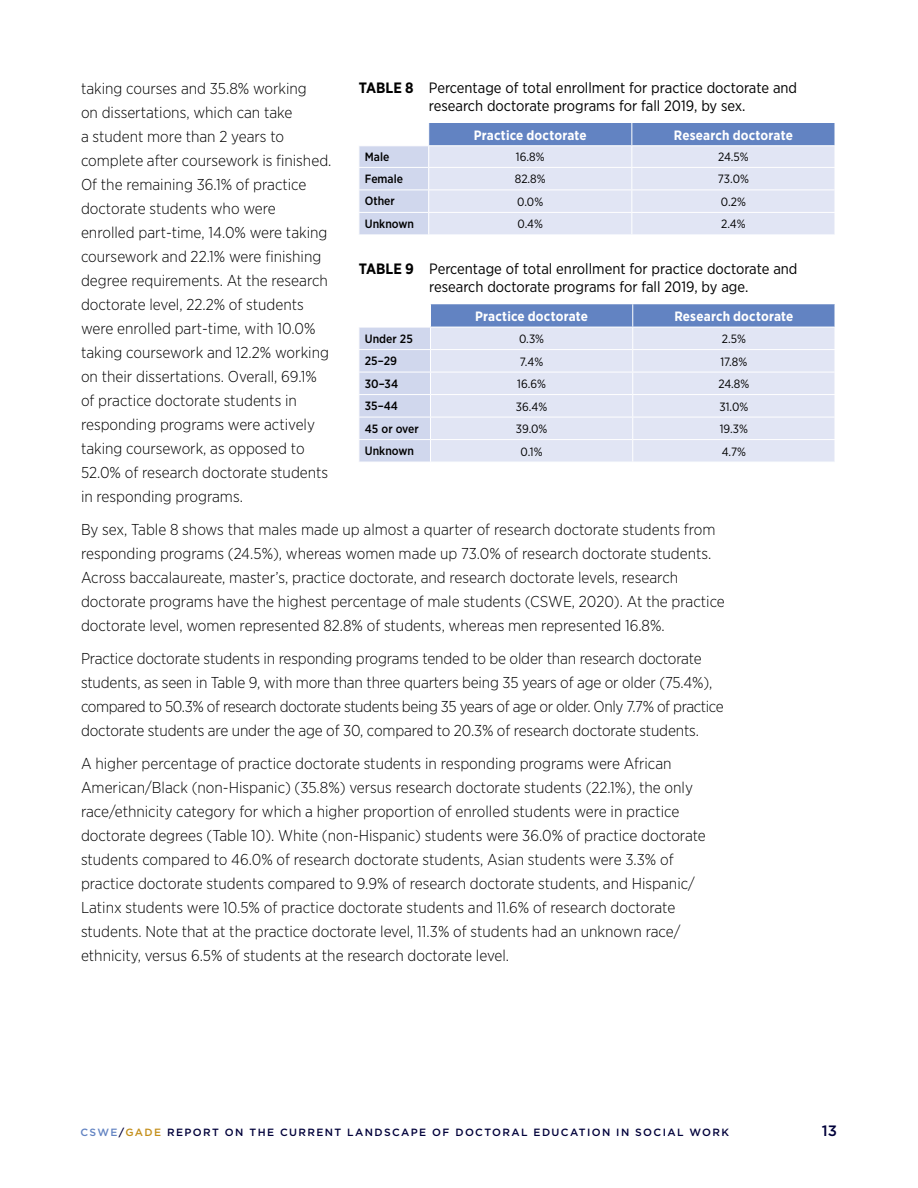
<style>
.page{position:relative;width:918px;height:1188px;background:#fff}
.page>*{position:absolute;margin:0;border:0;box-sizing:border-box;transform-origin:0 0}
.BODY_TEXT__6{font:300 15.75px/24px "Gotham Narrow";color:#000}
.TABLE_Title{font:15px/18px "Gotham Narrow";color:#000}
.t1{font:500 15px "Gotham";color:#00013a}
.TABLE_ColHeader_cent{font:700 13.5px "Gotham Narrow";letter-spacing:.01em;color:#fff}
.TABLE_body_1_centere{font:12px "Gotham Narrow";color:#000}
.TABLE_RowHeader{font:500 12px "Gotham Narrow";color:#000}
.t2{font:500 10.5px "Gotham";letter-spacing:.13em;color:#00013a}
.s1{font-weight:700}
.s2{color:#6283c2}
.s3{color:#c48f1b}
</style>
<div class="page">
<svg style="left:359px;top:123px;width:476px;height:112px;background:#cbd4eb"></svg>
<hr style="left:429px;top:145px;width:203px;height:1px;background:#fff">
<hr style="left:632px;top:145px;width:203px;height:1px;background:#fff">
<svg style="left:359px;top:304px;width:476px;height:158px;background:#d1d9ed"></svg>
<hr style="left:358px;top:327px;width:72px;height:1px;background:#fff">
<p class="TABLE_Title" style="left:429px;top:78px;width:370px;text-indent:-70px"><span class="s1">TABLE 8</span> Percentage of total enrollment for practice doctorate and research doctorate programs for fall 2019, by sex.</p>
<p class="TABLE_ColHeader_cent" style="left:474px;top:126px;width:114px">Practice doctorate</p>
<p class="TABLE_ColHeader_cent" style="left:674px;top:126px;width:121px">Research doctorate</p>
<p class="TABLE_RowHeader" style="left:365px;top:150px;width:26px">Male</p>
<p class="TABLE_body_1_centere" style="left:516px;top:150px;width:30px">16.8%</p>
<p class="TABLE_body_1_centere" style="left:718px;top:150px;width:32px">24.5%</p>
<p class="TABLE_RowHeader" style="left:365px;top:171px;width:40px">Female</p>
<p class="TABLE_body_1_centere" style="left:515px;top:172px;width:32px">82.8%</p>
<p class="TABLE_body_1_centere" style="left:718px;top:172px;width:32px">73.0%</p>
<p class="TABLE_RowHeader" style="left:365px;top:194px;width:32px">Other</p>
<p class="TABLE_body_1_centere" style="left:517px;top:194px;width:27px">0.0%</p>
<p class="TABLE_body_1_centere" style="left:721px;top:194px;width:26px">0.2%</p>
<p class="TABLE_RowHeader" style="left:365px;top:216px;width:51px">Unknown</p>
<p class="TABLE_body_1_centere" style="left:518px;top:217px;width:27px">0.4%</p>
<p class="TABLE_body_1_centere" style="left:721px;top:217px;width:26px">2.4%</p>
<p class="TABLE_Title" style="left:429px;top:260px;width:370px;text-indent:-70px"><span class="s1">TABLE 9</span> Percentage of total enrollment for practice doctorate and research doctorate programs for fall 2019, by age.</p>
<p class="TABLE_ColHeader_cent" style="left:475px;top:308px;width:114px">Practice doctorate</p>
<p class="TABLE_ColHeader_cent" style="left:674px;top:308px;width:121px">Research doctorate</p>
<p class="TABLE_RowHeader" style="left:365px;top:331px;width:49px">Under 25</p>
<p class="TABLE_body_1_centere" style="left:519px;top:331px;width:27px">0.3%</p>
<p class="TABLE_body_1_centere" style="left:722px;top:331px;width:26px">2.5%</p>
<p class="TABLE_RowHeader" style="left:365px;top:353px;width:34px">25–29</p>
<p class="TABLE_body_1_centere" style="left:520px;top:354px;width:25px">7.4%</p>
<p class="TABLE_body_1_centere" style="left:720px;top:354px;width:28px">17.8%</p>
<p class="TABLE_RowHeader" style="left:365px;top:376px;width:35px">30–34</p>
<p class="TABLE_body_1_centere" style="left:517px;top:376px;width:30px">16.6%</p>
<p class="TABLE_body_1_centere" style="left:718px;top:376px;width:32px">24.8%</p>
<p class="TABLE_RowHeader" style="left:365px;top:398px;width:35px">35–44</p>
<p class="TABLE_body_1_centere" style="left:516px;top:399px;width:33px">36.4%</p>
<p class="TABLE_body_1_centere" style="left:719px;top:399px;width:30px">31.0%</p>
<p class="TABLE_RowHeader" style="left:365px;top:421px;width:55px">45 or over</p>
<p class="TABLE_body_1_centere" style="left:516px;top:421px;width:33px">39.0%</p>
<p class="TABLE_body_1_centere" style="left:720px;top:421px;width:30px">19.3%</p>
<p class="TABLE_RowHeader" style="left:365px;top:443px;width:51px">Unknown</p>
<p class="TABLE_body_1_centere" style="left:521px;top:444px;width:24px">0.1%</p>
<p class="TABLE_body_1_centere" style="left:722px;top:444px;width:26px">4.7%</p>
<p class="BODY_TEXT__6" style="left:81px;top:76px;width:250px">taking courses and 35.8% working<br>on dissertations, which can take<br>a student more than 2 years to complete after coursework is finished.<br>Of the remaining 36.1% of practice doctorate students who were enrolled part-time, 14.0% were taking coursework and 22.1% were finishing degree requirements. At the research doctorate level, 22.2% of students were enrolled part-time, with 10.0% taking coursework and 12.2% working on their dissertations. Overall, 69.1% of practice doctorate students in responding programs were actively taking coursework, as opposed to 52.0% of research doctorate students in responding programs.</p>
<p class="BODY_TEXT__6" style="left:81px;top:517px;width:645px">By sex, Table 8 shows that males made up almost a quarter of research doctorate students from responding programs (24.5%), whereas women made up 73.0% of research doctorate students.<br>Across baccalaureate, master’s, practice doctorate, and research doctorate levels, research doctorate programs have the highest percentage of male students (CSWE, 2020). At the practice doctorate level, women represented 82.8% of students, whereas men represented 16.8%.</p>
<p class="BODY_TEXT__6" style="left:81px;top:646px;width:644px">Practice doctorate students in responding programs tended to be older than research doctorate students, as seen in Table 9, with more than three quarters being 35 years of age or older (75.4%), compared to 50.3% of research doctorate students being 35 years of age or older. Only 7.7% of practice doctorate students are under the age of 30, compared to 20.3% of research doctorate students.</p>
<p class="BODY_TEXT__6" style="left:81px;top:751px;width:626px">A higher percentage of practice doctorate students in responding programs were African American/Black (non-Hispanic) (35.8%) versus research doctorate students (22.1%), the only race/ethnicity category for which a higher proportion of enrolled students were in practice doctorate degrees (Table 10). White (non-Hispanic) students were 36.0% of practice doctorate students compared to 46.0% of research doctorate students, Asian students were 3.3% of practice doctorate students compared to 9.9% of research doctorate students, and Hispanic/ Latinx students were 10.5% of practice doctorate students and 11.6% of research doctorate students. Note that at the practice doctorate level, 11.3% of students had an unknown race/ ethnicity, versus 6.5% of students at the research doctorate level.</p>
<p class="t2" style="left:80px;top:1125px;width:650px"><span class="s2">CSWE</span>/<span class="s3">GADE</span> REPORT ON THE CURRENT LANDSCAPE OF DOCTORAL EDUCATION IN SOCIAL WORK</p>
<p class="t1" style="left:822px;top:1121px;width:17px">13</p>
</div>
